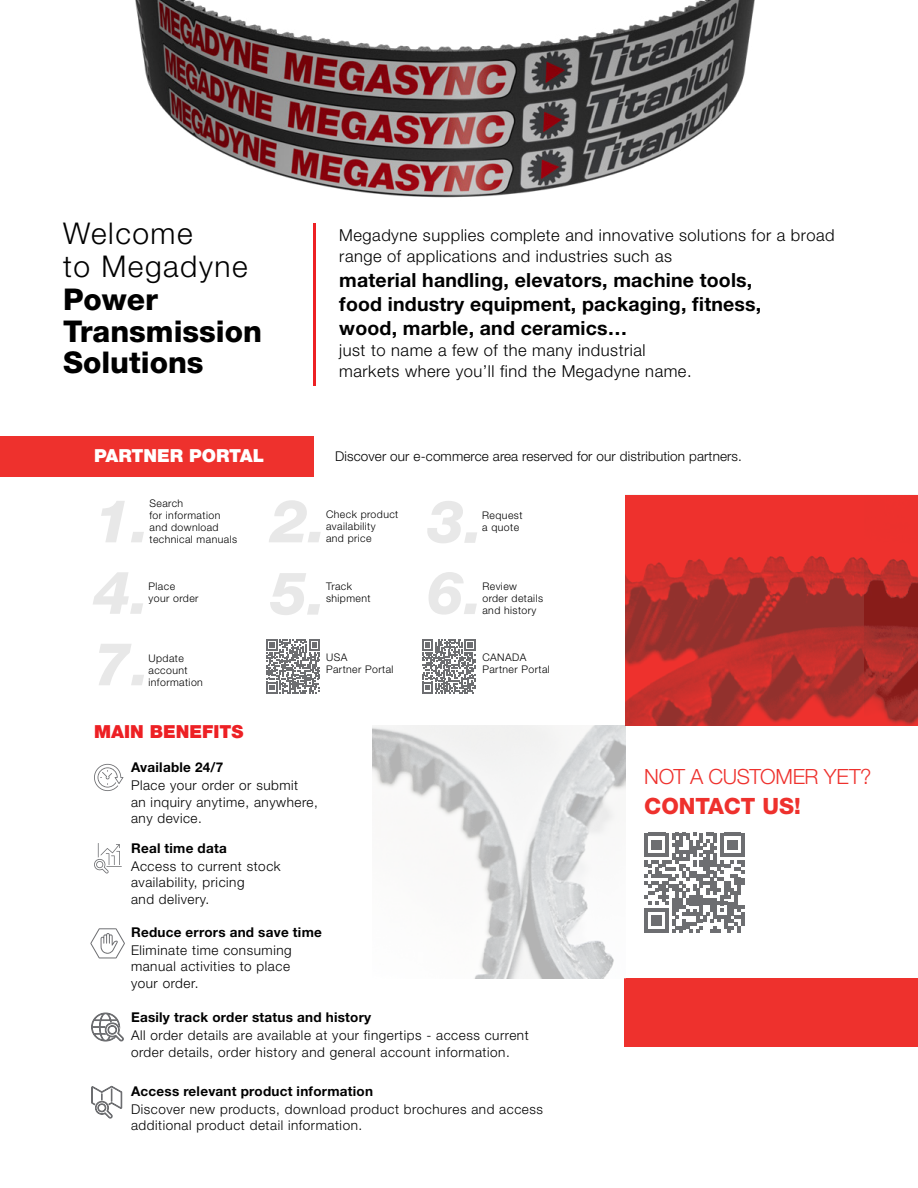
<style>
.page{position:relative;width:918px;height:1188px;background:#fff}
.page>*{position:absolute;margin:0;border:0;box-sizing:border-box;transform-origin:0 0}
.t1{font:800 30px/31.5px "Helvetica Neue LT Std";color:#000}
.t2{font:300 30px/33px "Helvetica Neue LT Std";letter-spacing:.05em;color:#000}
.t3{font:800 22.5px "Helvetica Neue LT Std";color:#ee312d}
.t4{font:300 21px "Helvetica Neue LT Std";letter-spacing:-.015em;color:#ee312d}
.t5{font:700 19.5px/24px "Helvetica Neue LT Std";letter-spacing:.01em;color:#000}
.t6{font:900 18px "Helvetica Neue LT Std";color:#fff}
.t7{font:900 18px "Helvetica Neue LT Std";color:#ed2024}
.t8{font:300 16.5px/21px "Helvetica Neue LT Std";letter-spacing:.03em;color:#000}
.t9{font:300 13.5px/16.5px "Helvetica Neue LT Std";letter-spacing:.04em;color:#000}
.t10{font:700 13.5px "Helvetica Neue LT Std";letter-spacing:.02em;color:#000}
.t11{font:300 13.5px "Helvetica Neue LT Std";letter-spacing:.01em;color:#000}
.t12{font:300 10.5px/12px "Helvetica Neue LT Std";letter-spacing:.04em;color:#000}
</style>
<div class="page">
<img style="left:135px;top:0;width:620px;height:374px">
<hr style="left:314px;top:223px;width:2px;height:163px;background:#ed2024">
<div style="left:625px;top:979px;width:293px;height:68px;background:#ee312d"></div>
<img style="left:373px;top:725px;width:252px;height:254px">
<svg style="left:101px;top:501px;width:43px;height:41px"></svg>
<svg style="left:269px;top:500px;width:52px;height:42px"></svg>
<svg style="left:427px;top:501px;width:50px;height:42px"></svg>
<svg style="left:93px;top:572px;width:50px;height:42px"></svg>
<svg style="left:270px;top:573px;width:50px;height:42px"></svg>
<svg style="left:429px;top:572px;width:48px;height:43px"></svg>
<svg style="left:99px;top:644px;width:45px;height:41px"></svg>
<svg style="left:645px;top:833px;width:100px;height:100px"></svg>
<hr style="left:741px;top:912px;width:4px;height:14px;background:#6d6e71">
<div style="left:0;top:436px;width:313px;height:41px;background:#ee312d"></div>
<svg style="left:625px;top:495px;width:293px;height:230px;background:#c3302c"></svg>
<svg style="left:94px;top:764px;width:29px;height:27px"></svg>
<svg style="left:91px;top:1013px;width:33px;height:28px"></svg>
<svg style="left:91px;top:1086px;width:31px;height:32px"></svg>
<svg style="left:94px;top:843px;width:28px;height:30px"></svg>
<svg style="left:90px;top:928px;width:35px;height:30px"></svg>
<svg style="left:266px;top:639px;width:54px;height:54px"></svg>
<svg style="left:422px;top:639px;width:54px;height:54px"></svg>
<h1 class="t2" style="left:63px;top:217px;width:186px">Welcome<br>to Megadyne</h1>
<h1 class="t1" style="left:63px;top:284px;width:200px">Power<br>Transmission<br>Solutions</h1>
<h3 class="t6" style="left:94px;top:445px;width:172px">PARTNER PORTAL</h3>
<p class="t8" style="left:339px;top:224px;width:497px">Megadyne supplies complete and innovative solutions for a broad range of applications and industries such as</p>
<h3 class="t5" style="left:339px;top:268px;width:423px">material handling, elevators, machine tools, food industry equipment, packaging, fitness, wood, marble, and ceramics…</h3>
<p class="t8" style="left:339px;top:340px;width:354px">just to name a few of the many industrial markets where you’ll find the Megadyne name.</p>
<p class="t11" style="left:335px;top:448px;width:408px">Discover our e-commerce area reserved for our distribution partners.</p>
<p class="t12" style="left:149px;top:497px;width:89px">Search<br>for information and download technical manuals</p>
<p class="t12" style="left:326px;top:508px;width:74px">Check product availability<br>and price</p>
<p class="t12" style="left:482px;top:509px;width:42px">Request a quote</p>
<p class="t12" style="left:149px;top:580px;width:52px">Place your order</p>
<p class="t12" style="left:326px;top:580px;width:46px">Track shipment</p>
<p class="t12" style="left:482px;top:580px;width:62px">Review order details and history</p>
<p class="t12" style="left:482px;top:651px;width:69px">CANADA<br>Partner Portal</p>
<p class="t12" style="left:326px;top:651px;width:69px">USA<br>Partner Portal</p>
<p class="t12" style="left:149px;top:652px;width:56px">Update account information</p>
<h3 class="t7" style="left:94px;top:721px;width:151px">MAIN BENEFITS</h3>
<p class="t10" style="left:131px;top:759px;width:94px">Available 24/7</p>
<p class="t9" style="left:131px;top:777px;width:188px">Place your order or submit<br>an inquiry anytime, anywhere, any device.</p>
<p class="t10" style="left:131px;top:839px;width:97px">Real time data</p>
<p class="t9" style="left:131px;top:857px;width:151px">Access to current stock availability, pricing<br>and delivery.</p>
<p class="t10" style="left:131px;top:924px;width:192px">Reduce errors and save time</p>
<p class="t9" style="left:131px;top:941px;width:162px">Eliminate time consuming manual activities to place your order.</p>
<p class="t10" style="left:131px;top:1009px;width:242px">Easily track order status and history</p>
<p class="t9" style="left:131px;top:1027px;width:399px">All order details are available at your fingertips - access current order details, order history and general account information.</p>
<p class="t10" style="left:131px;top:1083px;width:244px">Access relevant product information</p>
<p class="t9" style="left:131px;top:1100px;width:413px">Discover new products, download product brochures and access additional product detail information.</p>
<h3 class="t4" style="left:644px;top:763px;width:229px">NOT A CUSTOMER YET?</h3>
<h2 class="t3" style="left:644px;top:792px;width:158px">CONTACT US!</h2>
</div>
